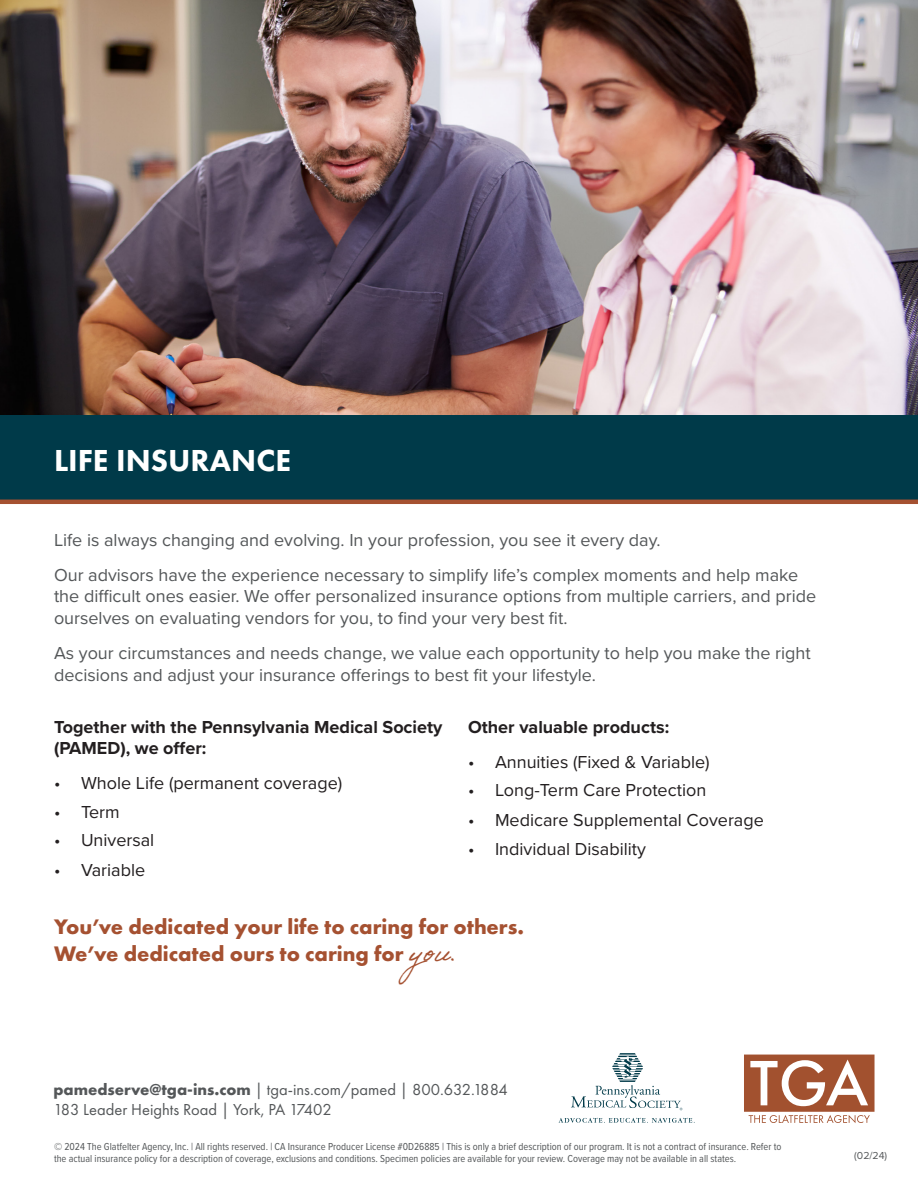
<style>
.page{position:relative;width:918px;height:1188px;background:#fff}
.page>*{position:absolute;margin:0;border:0;box-sizing:border-box;transform-origin:0 0}
.t1{font:800 31.5px "Futura PT";color:#fff}
.t2{font:700 21.9px "Futura PT";color:#a55131}
.t3{font:18px/21.6px "Proxima Nova";color:#545759}
.t4{font:18px "Proxima Nova";color:#231f20}
.t5{font:700 18px/21.6px "Proxima Nova";color:#231f20}
.t6{font:16.5px "Futura PT";color:#545759}
.t7{font:10.5px/12.6px "Proxima Nova Cond";color:#545759}
.t8{font:10.5px "Proxima Nova";color:#545759}
.s1{font-family:"Adobe Handwriting Ernie";font-weight:400;font-size:27.6px}
.s2{font-weight:700}
</style>
<div class="page">
<img style="left:0;top:0;width:918px;height:415px">
<div style="left:0;top:415px;width:918px;height:88px;background:#003a49"></div>
<svg style="left:744px;top:1055px;width:131px;height:68px"></svg>
<svg style="left:571px;top:1053px;width:111px;height:57px"></svg>
<svg style="left:559px;top:1118px;width:136px;height:5px"></svg>
<hr style="left:0;top:500px;width:918px;height:4px;background:#a55131">
<p class="t1" style="left:54px;top:441px;width:239px">LIFE INSURANCE</p>
<p class="t3" style="left:54px;top:528px;width:608px">Life is always changing and evolving. In your profession, you see it every day.</p>
<p class="t3" style="left:54px;top:563px;width:764px">Our advisors have the experience necessary to simplify life’s complex moments and help make the difficult ones easier. We offer personalized insurance options from multiple carriers, and pride ourselves on evaluating vendors for you, to find your very best fit.</p>
<p class="t3" style="left:54px;top:642px;width:758px">As your circumstances and needs change, we value each opportunity to help you make the right decisions and adjust your insurance offerings to best fit your lifestyle.</p>
<p class="t5" style="left:54px;top:716px;width:390px">Together with the Pennsylvania Medical Society (PAMED), we offer:</p>
<p class="t4" style="left:54px;top:770px;width:290px">• Whole Life (permanent coverage)</p>
<p class="t4" style="left:54px;top:798px;width:67px">• Term</p>
<p class="t4" style="left:54px;top:827px;width:102px">• Universal</p>
<p class="t4" style="left:54px;top:857px;width:93px">• Variable</p>
<p class="t5" style="left:468px;top:716px;width:203px">Other valuable products:</p>
<p class="t4" style="left:468px;top:748px;width:243px">• Annuities (Fixed &amp; Variable)</p>
<p class="t4" style="left:468px;top:777px;width:240px">• Long-Term Care Protection</p>
<p class="t4" style="left:468px;top:807px;width:297px">• Medicare Supplemental Coverage</p>
<p class="t4" style="left:468px;top:835px;width:180px">• Individual Disability</p>
<p class="t2" style="left:54px;top:912px;width:472px">You’ve dedicated your life to caring for others.</p>
<p class="t2" style="left:54px;top:940px;width:403px">We’ve dedicated ours to caring for <span class="s1">you.</span></p>
<p class="t6" style="left:53px;top:1080px;width:456px"><span class="s2">pamedserve@tga-ins.com</span> | tga-ins.com/pamed | 800.632.1884</p>
<p class="t6" style="left:53px;top:1100px;width:280px">183 Leader Heights Road | York, PA 17402</p>
<p class="t7" style="left:54px;top:1140px;width:729px">© 2024 The Glatfelter Agency, Inc. | All rights reserved. | CA Insurance Producer License #0D26885 | This is only a brief description of our program. It is not a contract of insurance. Refer to the actual insurance policy for a description of coverage, exclusions and conditions. Specimen policies are available for your review. Coverage may not be available in all states.</p>
<p class="t8" style="left:854px;top:1148px;width:34px">(02/24)</p>
</div>
